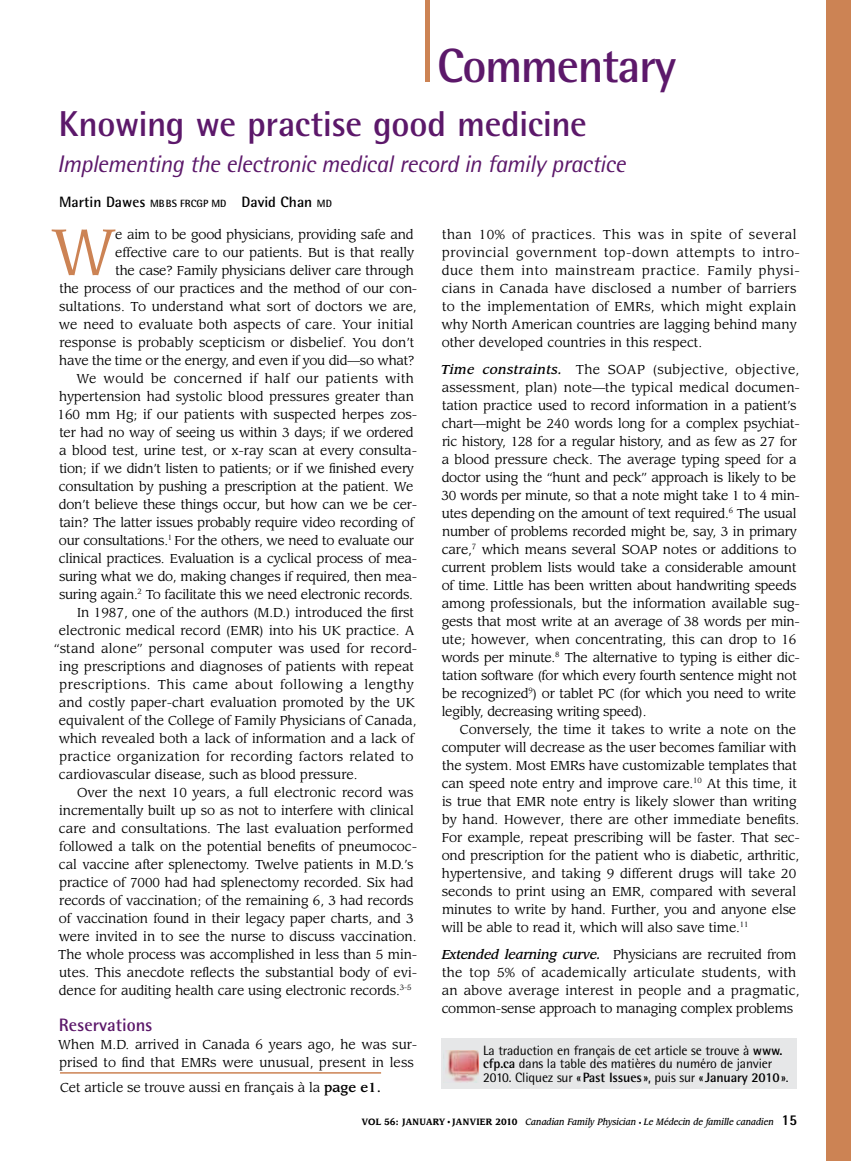
<style>
.page{position:relative;width:851px;height:1161px;background:#fff}
.page>*{position:absolute;margin:0;border:0;box-sizing:border-box;transform-origin:0 0}
.t1{font:63.6px "Leawood Std";color:#cc8354}
.t2{font:700 48px "Rotis Semi Sans Std";letter-spacing:-.03em;color:#5c186a}
.t3{font:700 36px "Rotis Semi Sans Std";letter-spacing:-.015em;color:#5c186a}
.t4{font:italic 24px "Rotis Semi Sans Std";letter-spacing:-.02em;color:#5c186a}
.t5{font:700 18px "Rotis Semi Sans Std";color:#5c186a}
.t6{font:700 15px "Rotis Semi Sans Std";color:#000}
.t7{font:13.5px/13.5px "Rotis Semi Sans Std";letter-spacing:-.01em;color:#000}
.t8{font:12.75px/18px "Leawood Std";letter-spacing:-.01em;color:#000}
.t9{font:12.75px/18px "Leawood Std";letter-spacing:.02em;color:#000}
.t10{font:12.75px/18px "Leawood Std";letter-spacing:.015em;color:#000}
.t11{font:12.75px "Leawood Std";letter-spacing:.01em;color:#000}
.t12{font:12.75px "Leawood Std";letter-spacing:.04em;color:#000}
.t13{font:12.75px "Leawood Std";letter-spacing:.025em;color:#000}
.t14{font:italic 500 9px "Leawood Std";color:#000;scale:.9 1}
.s1{font-size:10.5px}
.s2{font-weight:500;font-style:italic}
.s3{font-weight:700}
.s4{font-weight:500}
.s5{font-weight:700;font-style:normal}
.s6{font-family:"Times";font-weight:400;font-style:normal}
.s7{font-style:normal;font-size:6px}
.s8{font-family:"Rotis Semi Sans Std";font-weight:800;font-style:normal;font-size:15px}
</style>
<div class="page">
<div style="left:826px;top:0;width:24px;height:1161px;background:#cc8354"></div>
<div style="left:425px;top:0;width:5px;height:82px;background:#cc8354"></div>
<div style="left:441px;top:1038px;width:355px;height:51px;background:#e6e7e8"></div>
<img style="left:447px;top:1050px;width:31px;height:32px">
<hr style="left:60px;top:1072px;width:321px;height:2px;background:#cc8354">
<h2 class="t2" style="left:437px;top:36px;width:240px">Commentary</h2>
<h3 class="t3" style="left:59px;top:102px;width:530px">Knowing we practise good medicine</h3>
<h3 class="t4" style="left:57px;top:149px;width:570px">Implementing the electronic medical record in family practice</h3>
<p class="t6" style="left:59px;top:193px;width:274px">Martin Dawes <span class="s1">MBBS FRCGP MD</span> David Chan <span class="s1">MD</span></p>
<h1 class="t1" style="left:51px;top:214px;width:66px">W</h1>
<p class="t8" style="left:115px;top:225px;width:300px">e aim to be good physicians, providing safe and</p>
<p class="t9" style="left:441px;top:225px;width:360px">than 10% of practices. This was in spite of several provincial government top-down attempts to intro&shy;duce them into mainstream practice. Family physi&shy;cians in Canada have disclosed a number of barriers to the implementation of EMRs, which might explain why North American countries are lagging behind many other developed countries in this respect.</p>
<p class="t8" style="left:441px;top:360px;width:360px"><span class="s2">Time constraints.</span> The SOAP (subjective, objective, assessment, plan) note—the typical medical documen&shy;tation practice used to record information in a patient’s chart—might be 240 words long for a complex psychiat&shy;ric history, 128 for a regular history, and as few as 27 for a blood pressure check. The average typing speed for a doctor using the “hunt and peck” approach is likely to be 30 words per minute, so that a note might take 1 to 4 min&shy;utes depending on the amount of text required.<sup>6</sup> The usual number of problems recorded might be, say, 3 in primary care,<sup>7</sup> which means several SOAP notes or additions to current problem lists would take a considerable amount of time. Little has been written about handwriting speeds among professionals, but the information available sug&shy;gests that most write at an average of 38 words per min&shy;ute; however, when concentrating, this can drop to 16 words per minute.<sup>8</sup> The alternative to typing is either dic&shy;tation software (for which every fourth sentence might not be recognized<sup>9</sup>) or tablet PC (for which you need to write legibly, decreasing writing speed).</p>
<p class="t8" style="left:441px;top:720px;width:360px;text-indent:19px">Conversely, the time it takes to write a note on the computer will decrease as the user becomes familiar with the system. Most EMRs have customizable templates that can speed note entry and improve care.<sup>10</sup> At this time, it is true that EMR note entry is likely slower than writing by hand. However, there are other immediate benefits.<br>For example, repeat prescribing will be faster. That sec&shy;ond prescription for the patient who is diabetic, arthritic, hypertensive, and taking 9 different drugs will take 20 seconds to print using an EMR, compared with several minutes to write by hand. Further, you and anyone else will be able to read it, which will also save time.<sup>11</sup></p>
<p class="t10" style="left:441px;top:945px;width:359px"><span class="s2">Extended learning curve.</span> Physicians are recruited from the top 5% of academically articulate students, with an above average interest in people and a pragmatic, common-sense approach to managing complex problems</p>
<p class="t7" style="left:483px;top:1043px;width:307px">La traduction en français de cet article se trouve à <span class="s3">www. cfp.ca</span> dans la table des matières du numéro de janvier<br>2010. Cliquez sur «<span class="s3">Past Issues</span> », puis sur «<span class="s3">January 2010</span>».</p>
<p class="t8" style="left:115px;top:243px;width:300px">effective care to our patients. But is that really</p>
<p class="t8" style="left:115px;top:261px;width:300px">the case? Family physicians deliver care through</p>
<p class="t8" style="left:59px;top:279px;width:359px">the process of our practices and the method of our con-</p>
<p class="t8" style="left:59px;top:297px;width:359px">sultations. To understand what sort of doctors we are,</p>
<p class="t11" style="left:59px;top:316px;width:356px">we need to evaluate both aspects of care. Your initial</p>
<p class="t8" style="left:59px;top:333px;width:356px">response is probably scepticism or disbelief. You don’t</p>
<p class="t8" style="left:59px;top:351px;width:357px">have the time or the energy, and even if you did—so what?</p>
<p class="t13" style="left:76px;top:370px;width:339px">We would be concerned if half our patients with</p>
<p class="t8" style="left:59px;top:387px;width:356px">hypertension had systolic blood pressures greater than</p>
<p class="t8" style="left:57px;top:405px;width:361px">160 mm Hg; if our patients with suspected herpes zos-</p>
<p class="t8" style="left:59px;top:423px;width:356px">ter had no way of seeing us within 3 days; if we ordered</p>
<p class="t8" style="left:59px;top:441px;width:360px">a blood test, urine test, or x-ray scan at every consulta-</p>
<p class="t8" style="left:59px;top:459px;width:356px">tion; if we didn’t listen to patients; or if we finished every</p>
<p class="t8" style="left:59px;top:477px;width:356px">consultation by pushing a prescription at the patient. We</p>
<p class="t8" style="left:59px;top:495px;width:360px">don’t believe these things occur, but how can we be cer-</p>
<p class="t8" style="left:59px;top:513px;width:356px">tain? The latter issues probably require video recording of</p>
<p class="t8" style="left:59px;top:531px;width:356px">our consultations.<sup>1</sup> For the others, we need to evaluate our</p>
<p class="t8" style="left:59px;top:549px;width:360px">clinical practices. Evaluation is a cyclical process of mea-</p>
<p class="t8" style="left:59px;top:567px;width:360px">suring what we do, making changes if required, then mea-</p>
<p class="t8" style="left:59px;top:585px;width:355px">suring again.<sup>2</sup> To facilitate this we need electronic records.</p>
<p class="t8" style="left:77px;top:603px;width:338px">In 1987, one of the authors (M.D.) introduced the first</p>
<p class="t8" style="left:59px;top:621px;width:357px">electronic medical record (EMR) into his UK practice. A</p>
<p class="t10" style="left:54px;top:639px;width:365px">“stand alone” personal computer was used for record-</p>
<p class="t8" style="left:59px;top:657px;width:356px">ing prescriptions and diagnoses of patients with repeat</p>
<p class="t12" style="left:59px;top:676px;width:356px">prescriptions. This came about following a lengthy</p>
<p class="t8" style="left:59px;top:693px;width:357px">and costly paper-chart evaluation promoted by the UK</p>
<p class="t8" style="left:59px;top:711px;width:359px">equivalent of the College of Family Physicians of Canada,</p>
<p class="t8" style="left:59px;top:729px;width:357px">which revealed both a lack of information and a lack of</p>
<p class="t9" style="left:59px;top:747px;width:355px">practice organization for recording factors related to</p>
<p class="t8" style="left:59px;top:765px;width:300px">cardiovascular disease, such as blood pressure.</p>
<p class="t8" style="left:77px;top:783px;width:338px">Over the next 10 years, a full electronic record was</p>
<p class="t8" style="left:59px;top:801px;width:356px">incrementally built up so as not to interfere with clinical</p>
<p class="t8" style="left:59px;top:819px;width:356px">care and consultations. The last evaluation performed</p>
<p class="t8" style="left:59px;top:837px;width:359px">followed a talk on the potential benefits of pneumococ-</p>
<p class="t8" style="left:59px;top:855px;width:356px">cal vaccine after splenectomy. Twelve patients in M.D.’s</p>
<p class="t8" style="left:59px;top:873px;width:355px">practice of 7000 had had splenectomy recorded. Six had</p>
<p class="t8" style="left:59px;top:891px;width:356px">records of vaccination; of the remaining 6, 3 had records</p>
<p class="t8" style="left:59px;top:909px;width:356px">of vaccination found in their legacy paper charts, and 3</p>
<p class="t8" style="left:59px;top:927px;width:359px">were invited in to see the nurse to discuss vaccination.</p>
<p class="t8" style="left:58px;top:945px;width:360px">The whole process was accomplished in less than 5 min-</p>
<p class="t8" style="left:59px;top:963px;width:359px">utes. This anecdote reflects the substantial body of evi-</p>
<p class="t8" style="left:59px;top:981px;width:354px">dence for auditing health care using electronic records.<sup>3-5</sup></p>
<h3 class="t5" style="left:59px;top:1013px;width:95px">Reservations</h3>
<p class="t8" style="left:58px;top:1035px;width:360px">When M.D. arrived in Canada 6 years ago, he was sur&shy;prised to find that EMRs were unusual, present in less</p>
<p class="t8" style="left:60px;top:1078px;width:322px">Cet article se trouve aussi en français à la <span class="s4">page e1.</span></p>
<p class="t14" style="left:362px;top:1116px;width:485px"><span class="s5">VOL 56: JANUARY</span> <span class="s6">•</span> <span class="s5">JANVIER 2010</span> Canadian Family Physician <span class="s7">•</span> Le Médecin de famille canadien <span class="s8">15</span></p>
</div>
